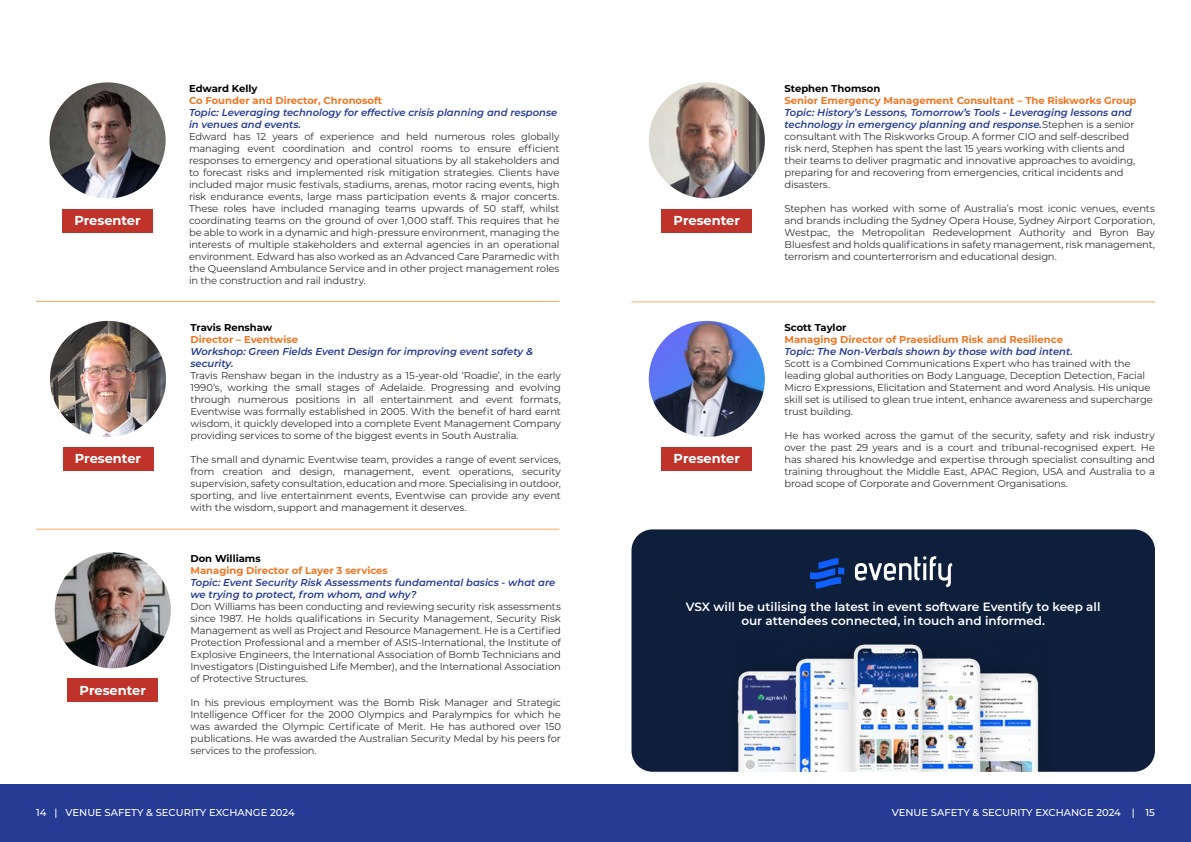
<style>
.page{position:relative;width:1191px;height:842px;background:#fff}
.page>*{position:absolute;margin:0;border:0;box-sizing:border-box;transform-origin:0 0}
.t1{font:700 13px "Montserrat";color:#fff}
.t2{font:600 12px/14.4px "Montserrat";color:#fff;text-align:center}
.t3{font:10px/12px "Montserrat";letter-spacing:-.015em;color:#333036;text-align:justify}
.t4{font:italic 600 10px/12px "Montserrat";color:#263b94}
.t5{font:700 10px "Montserrat";color:#ee7623}
.t6{font:500 10px "Montserrat";color:#fff}
.t7{font:700 10px "Montserrat";color:#000}
.s1{font-weight:600;font-style:italic;color:#263b94}
</style>
<div class="page">
<div style="left:631px;top:529px;width:524px;height:243px;background:#0e1f3c;border-radius:21px"></div>
<img style="left:732px;top:644px;width:318px;height:128px">
<div style="left:0;top:784px;width:1191px;height:58px;background:#263b94"></div>
<hr style="left:36px;top:301px;width:523px;height:1px;background:#faa85b">
<hr style="left:36px;top:529px;width:523px;height:1px;background:#faa85b">
<hr style="left:631px;top:302px;width:524px;height:1px;background:#faa85b">
<img style="left:49px;top:82px;width:117px;height:116px;border-radius:58px">
<div style="left:63px;top:209px;width:90px;height:23px;background:#bf332b"></div>
<img style="left:50px;top:321px;width:116px;height:116px;border-radius:58px">
<div style="left:63px;top:447px;width:90px;height:24px;background:#bf332b"></div>
<img style="left:649px;top:321px;width:116px;height:116px;border-radius:58px">
<div style="left:662px;top:447px;width:90px;height:24px;background:#bf332b"></div>
<img style="left:55px;top:552px;width:116px;height:116px;border-radius:58px">
<img style="left:649px;top:82px;width:116px;height:116px;border-radius:58px">
<div style="left:662px;top:209px;width:90px;height:23px;background:#bf332b"></div>
<div style="left:68px;top:679px;width:90px;height:23px;background:#bf332b"></div>
<svg style="left:855px;top:556px;width:97px;height:31px"></svg>
<hr style="left:923px;top:563px;width:3px;height:17px;background:#fff">
<svg style="left:810px;top:558px;width:34px;height:31px"></svg>
<h1 class="t1" style="left:74px;top:211px;width:68px">Presenter</h1>
<h1 class="t1" style="left:75px;top:449px;width:68px">Presenter</h1>
<h1 class="t1" style="left:80px;top:681px;width:68px">Presenter</h1>
<p class="t7" style="left:189px;top:81px;width:70px">Edward Kelly</p>
<p class="t5" style="left:189px;top:93px;width:195px">Co Founder and Director, Chronosoft</p>
<p class="t4" style="left:189px;top:106px;width:370px">Topic: Leveraging technology for effective crisis planning and response in venues and events.</p>
<p class="t3" style="left:189px;top:130px;width:372px">Edward has 12 years of experience and held numerous roles globally managing event coordination and control rooms to ensure efficient responses to emergency and operational situations by all stakeholders and to forecast risks and implemented risk mitigation strategies. Clients have included major music festivals, stadiums, arenas, motor racing events, high risk endurance events, large mass participation events &amp; major concerts.<br>These roles have included managing teams upwards of 50 staff, whilst coordinating teams on the ground of over 1,000 staff. This requires that he be able to work in a dynamic and high-pressure environment, managing the interests of multiple stakeholders and external agencies in an operational environment. Edward has also worked as an Advanced Care Paramedic with the Queensland Ambulance Service and in other project management roles in the construction and rail industry.</p>
<p class="t7" style="left:190px;top:320px;width:83px">Travis Renshaw</p>
<p class="t5" style="left:190px;top:332px;width:109px">Director – Eventwise</p>
<p class="t4" style="left:190px;top:345px;width:344px">Workshop: Green Fields Event Design for improving event safety &amp; security.</p>
<p class="t3" style="left:190px;top:369px;width:372px">Travis Renshaw began in the industry as a 15-year-old ‘Roadie’, in the early 1990’s, working the small stages of Adelaide. Progressing and evolving through numerous positions in all entertainment and event formats, Eventwise was formally established in 2005. With the benefit of hard earnt wisdom, it quickly developed into a complete Event Management Company providing services to some of the biggest events in South Australia.</p>
<p class="t3" style="left:190px;top:453px;width:372px">The small and dynamic Eventwise team, provides a range of event services, from creation and design, management, event operations, security supervision, safety consultation, education and more. Specialising in outdoor, sporting, and live entertainment events, Eventwise can provide any event with the wisdom, support and management it deserves.</p>
<p class="t7" style="left:190px;top:551px;width:72px">Don Williams</p>
<p class="t5" style="left:190px;top:563px;width:199px">Managing Director of Layer 3 services</p>
<p class="t4" style="left:190px;top:576px;width:366px">Topic: Event Security Risk Assessments fundamental basics - what are we trying to protect, from whom, and why?</p>
<p class="t3" style="left:190px;top:600px;width:372px">Don Williams has been conducting and reviewing security risk assessments since 1987. He holds qualifications in Security Management, Security Risk Management as well as Project and Resource Management. He is a Certified Protection Professional and a member of ASIS-International, the Institute of Explosive Engineers, the International Association of Bomb Technicians and Investigators (Distinguished Life Member), and the International Association of Protective Structures.</p>
<p class="t3" style="left:190px;top:696px;width:372px">In his previous employment was the Bomb Risk Manager and Strategic Intelligence Officer for the 2000 Olympics and Paralympics for which he was awarded the Olympic Certificate of Merit. He has authored over 150 publications. He was awarded the Australian Security Medal by his peers for services to the profession.</p>
<h1 class="t1" style="left:673px;top:211px;width:68px">Presenter</h1>
<h1 class="t1" style="left:673px;top:449px;width:68px">Presenter</h1>
<p class="t7" style="left:784px;top:81px;width:97px">Stephen Thomson</p>
<p class="t5" style="left:784px;top:93px;width:353px">Senior Emergency Management Consultant – The Riskworks Group</p>
<p class="t3" style="left:784px;top:106px;width:352px;text-align:left"><span class="s1">Topic: History’s Lessons, Tomorrow’s Tools - Leveraging lessons and technology in emergency planning and response.</span>Stephen is a senior consultant with The Riskworks Group. A former CIO and self-described risk nerd, Stephen has spent the last 15 years working with clients and their teams to deliver pragmatic and innovative approaches to avoiding, preparing for and recovering from emergencies, critical incidents and disasters.</p>
<p class="t3" style="left:784px;top:202px;width:372px">Stephen has worked with some of Australia’s most iconic venues, events and brands including the Sydney Opera House, Sydney Airport Corporation, Westpac, the Metropolitan Redevelopment Authority and Byron Bay Bluesfest and holds qualifications in safety management, risk management, terrorism and counterterrorism and educational design.</p>
<p class="t7" style="left:784px;top:320px;width:64px">Scott Taylor</p>
<p class="t5" style="left:784px;top:332px;width:280px">Managing Director of Praesidium Risk and Resilience</p>
<p class="t4" style="left:784px;top:345px;width:290px">Topic: The Non-Verbals shown by those with bad intent.</p>
<p class="t3" style="left:784px;top:357px;width:370px;text-align:left">Scott is a Combined Communications Expert who has trained with the leading global authorities on Body Language, Deception Detection, Facial Micro Expressions, Elicitation and Statement and word Analysis. His unique skill set is utilised to glean true intent, enhance awareness and supercharge trust building.</p>
<p class="t3" style="left:784px;top:429px;width:372px">He has worked across the gamut of the security, safety and risk industry over the past 29 years and is a court and tribunal-recognised expert. He has shared his knowledge and expertise through specialist consulting and training throughout the Middle East, APAC Region, USA and Australia to a broad scope of Corporate and Government Organisations.</p>
<p class="t2" style="left:686px;top:599px;width:416px">VSX will be utilising the latest in event software Eventify to keep all our attendees connected, in touch and informed.</p>
<p class="t6" style="left:36px;top:805px;width:260px">14 | VENUE SAFETY &amp; SECURITY EXCHANGE 2024</p>
<p class="t6" style="left:892px;top:805px;width:265px">VENUE SAFETY &amp; SECURITY EXCHANGE 2024 | 15</p>
</div>
